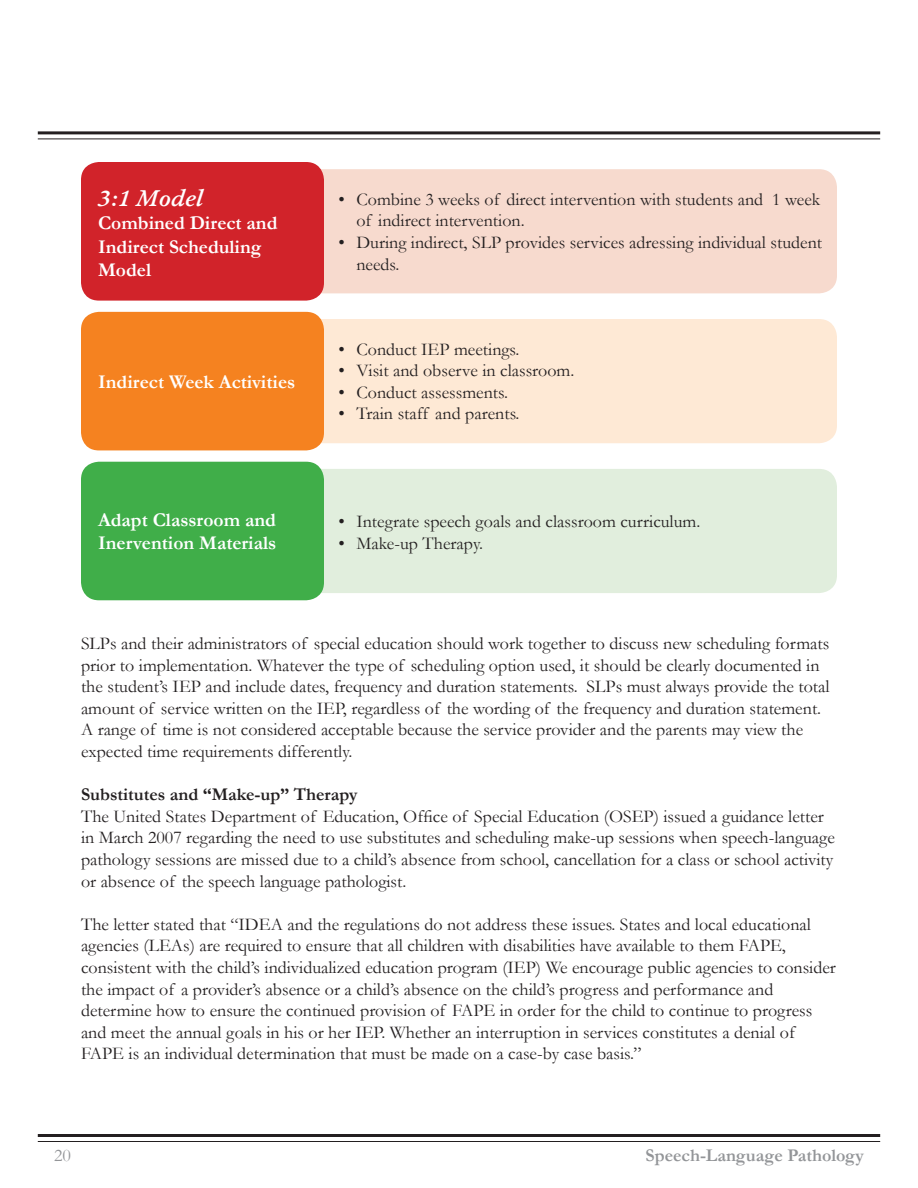
<style>
.page{position:relative;width:918px;height:1188px;background:#fff}
.page>*{position:absolute;margin:0;border:0;box-sizing:border-box;transform-origin:0 0}
.t1{font:italic 600 22.95px "Garamond";color:#fff;scale:1.11 1}
.t2{font:700 19.5px/23.4px "Garamond";color:#fff}
.t3{font:18px/21.6px "Garamond";color:#231f20}
.t4{font:700 18px "Garamond";color:#231f20}
.t5{font:700 18px "Garamond";color:#939598}
.t6{font:18px "Garamond";color:#939598}
</style>
<div class="page">
<hr style="left:38px;top:1134px;width:842px;height:3px;background:#231f20">
<hr style="left:38px;top:1141px;width:842px;height:1px;background:#231f20">
<hr style="left:38px;top:131px;width:842px;height:3px;background:#231f20">
<hr style="left:38px;top:139px;width:842px;height:1px;background:#231f20">
<div style="left:321px;top:169px;width:516px;height:124px;background:#f7dace"></div>
<div style="left:321px;top:319px;width:516px;height:124px;background:#fee9d5"></div>
<div style="left:321px;top:469px;width:516px;height:124px;background:#e1eedd"></div>
<div style="left:81px;top:162px;width:243px;height:139px;background:#d1232a;border-radius:18px"></div>
<div style="left:81px;top:312px;width:243px;height:138px;background:#f58220;border-radius:18px"></div>
<div style="left:81px;top:462px;width:243px;height:138px;background:#40ae49;border-radius:18px"></div>
<p class="t1" style="left:98px;top:184px;width:96px">3:1 Model</p>
<p class="t2" style="left:98px;top:212px;width:181px">Combined Direct and<br>Indirect Scheduling<br>Model</p>
<p class="t2" style="left:98px;top:370px;width:199px">Indirect Week Activities</p>
<p class="t2" style="left:98px;top:508px;width:180px">Adapt Classroom and<br>Inervention Materials</p>
<p class="t3" style="left:356px;top:188px;width:465px;text-indent:-18px">• Combine 3 weeks of direct intervention with students and 1 week of indirect intervention.</p>
<p class="t3" style="left:356px;top:231px;width:467px;text-indent:-18px">• During indirect, SLP provides services adressing individual student needs.</p>
<p class="t3" style="left:338px;top:338px;width:182px">• Conduct IEP meetings.</p>
<p class="t3" style="left:338px;top:359px;width:238px">• Visit and observe in classroom.</p>
<p class="t3" style="left:338px;top:381px;width:171px">• Conduct assessments.</p>
<p class="t3" style="left:338px;top:403px;width:183px">• Train staff and parents.</p>
<p class="t3" style="left:338px;top:511px;width:364px">• Integrate speech goals and classroom curriculum.</p>
<p class="t3" style="left:338px;top:532px;width:146px">• Make-up Therapy.</p>
<p class="t3" style="left:81px;top:632px;width:750px">SLPs and their administrators of special education should work together to discuss new scheduling formats prior to implementation. Whatever the type of scheduling option used, it should be clearly documented in the student’s IEP and include dates, frequency and duration statements. SLPs must always provide the total amount of service written on the IEP, regardless of the wording of the frequency and duration statement.<br>A range of time is not considered acceptable because the service provider and the parents may view the expected time requirements differently.</p>
<p class="t4" style="left:81px;top:782px;width:278px">Substitutes and “Make-up” Therapy</p>
<p class="t3" style="left:81px;top:805px;width:756px">The United States Department of Education, Office of Special Education (OSEP) issued a guidance letter in March 2007 regarding the need to use substitutes and scheduling make-up sessions when speech-language pathology sessions are missed due to a child’s absence from school, cancellation for a class or school activity or absence of the speech language pathologist.</p>
<p class="t3" style="left:81px;top:913px;width:756px">The letter stated that “IDEA and the regulations do not address these issues. States and local educational agencies (LEAs) are required to ensure that all children with disabilities have available to them FAPE, consistent with the child’s individualized education program (IEP) We encourage public agencies to consider the impact of a provider’s absence or a child’s absence on the child’s progress and performance and determine how to ensure the continued provision of FAPE in order for the child to continue to progress and meet the annual goals in his or her IEP. Whether an interruption in services constitutes a denial of FAPE is an individual determination that must be made on a case-by case basis.”</p>
<p class="t6" style="left:54px;top:1143px;width:18px">20</p>
<p class="t5" style="left:646px;top:1143px;width:220px">Speech-Language Pathology</p>
</div>
